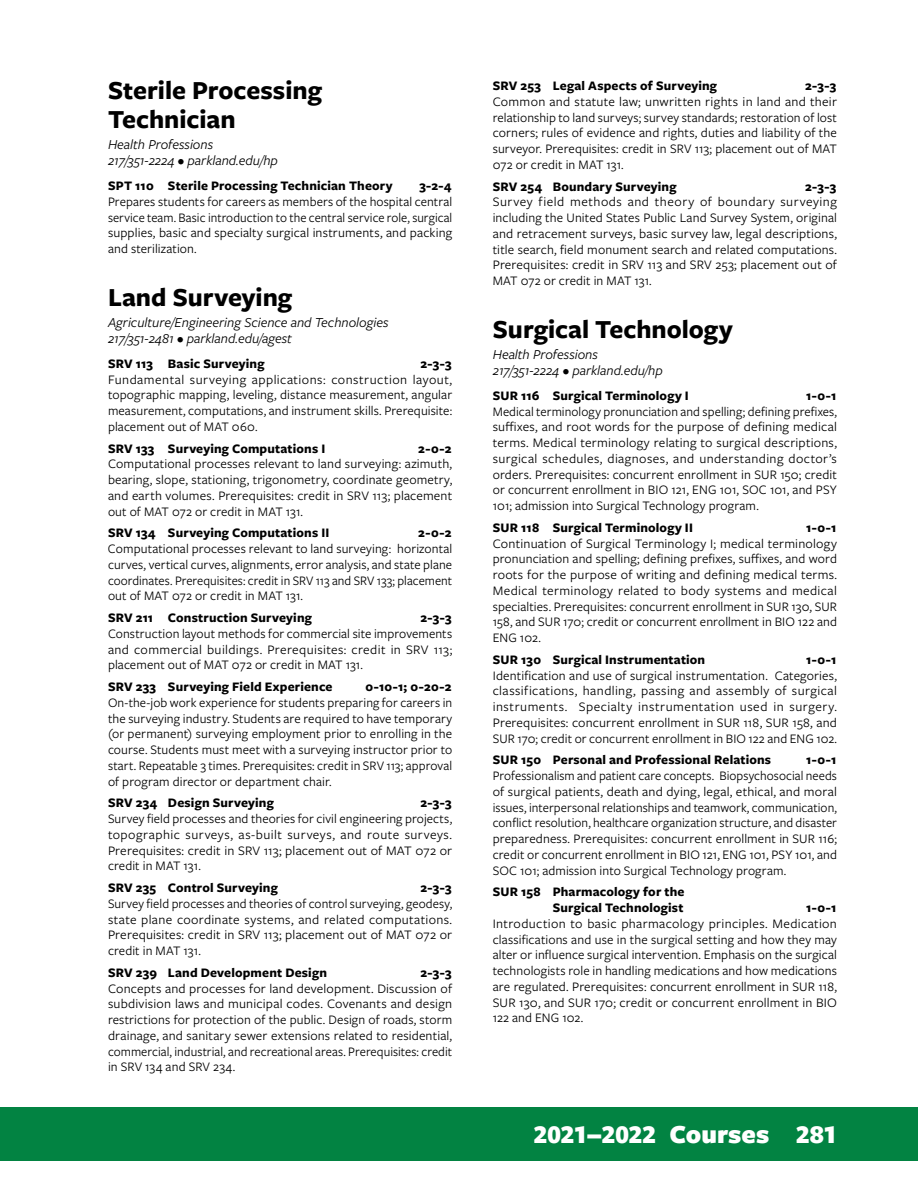
<style>
.page{position:relative;width:918px;height:1188px;background:#fff}
.page>*{position:absolute;margin:0;border:0;box-sizing:border-box;transform-origin:0 0}
.t1{font:700 27px/28.5px "Freight Sans Pro";color:#000}
.t2{font:900 27px "Freight Sans Pro";color:#fff}
.t3{font:italic 14.25px/16.5px "Freight Sans Pro";color:#000}
.t4{font:13.5px/15.8px "Freight Sans Pro";letter-spacing:.01em;color:#000;text-align:justify}
.t5{font:700 13.5px/15.8px "Freight Sans Pro";letter-spacing:.01em;color:#000;text-align:right}
</style>
<div class="page">
<div style="left:0;top:1107px;width:918px;height:54px;background:#028342"></div>
<h1 class="t1" style="left:108px;top:75px;width:215px">Sterile Processing<br>Technician</h1>
<p class="t3" style="left:108px;top:135px;width:171px">Health Professions<br>217/351-2224 • parkland.edu/hp</p>
<p class="t5" style="left:108px;top:177px;width:286px">SPT 110 Sterile Processing Technician Theory</p>
<p class="t5" style="left:419px;top:177px;width:34px">3-2-4</p>
<p class="t4" style="left:108px;top:193px;width:346px">Prepares students for careers as members of the hospital central service team. Basic introduction to the central service role, surgical supplies, basic and specialty surgical instruments, and packing and sterilization.</p>
<h1 class="t1" style="left:108px;top:282px;width:186px">Land Surveying</h1>
<p class="t3" style="left:108px;top:313px;width:282px">Agriculture/Engineering Science and Technologies<br>217/351-2481 • parkland.edu/agest</p>
<p class="t5" style="left:108px;top:355px;width:158px">SRV 113 Basic Surveying</p>
<p class="t5" style="left:420px;top:355px;width:33px">2-3-3</p>
<p class="t4" style="left:108px;top:371px;width:346px">Fundamental surveying applications: construction layout, topographic mapping, leveling, distance measurement, angular measurement, computations, and instrument skills. Prerequisite: placement out of MAT 060.</p>
<p class="t5" style="left:108px;top:440px;width:219px">SRV 133 Surveying Computations I</p>
<p class="t5" style="left:418px;top:440px;width:35px">2-0-2</p>
<p class="t4" style="left:108px;top:456px;width:346px">Computational processes relevant to land surveying: azimuth, bearing, slope, stationing, trigonometry, coordinate geometry, and earth volumes. Prerequisites: credit in SRV 113; placement out of MAT 072 or credit in MAT 131.</p>
<p class="t5" style="left:108px;top:525px;width:223px">SRV 134 Surveying Computations II</p>
<p class="t5" style="left:418px;top:525px;width:35px">2-0-2</p>
<p class="t4" style="left:108px;top:540px;width:346px">Computational processes relevant to land surveying: horizontal curves, vertical curves, alignments, error analysis, and state plane coordinates. Prerequisites: credit in SRV 113 and SRV 133; placement out of MAT 072 or credit in MAT 131.</p>
<p class="t5" style="left:108px;top:609px;width:205px">SRV 211 Construction Surveying</p>
<p class="t5" style="left:420px;top:609px;width:33px">2-3-3</p>
<p class="t4" style="left:108px;top:625px;width:346px">Construction layout methods for commercial site improvements and commercial buildings. Prerequisites: credit in SRV 113; placement out of MAT 072 or credit in MAT 131.</p>
<p class="t5" style="left:108px;top:678px;width:226px">SRV 233 Surveying Field Experience</p>
<p class="t5" style="left:365px;top:678px;width:87px">0-10-1; 0-20-2</p>
<p class="t4" style="left:108px;top:694px;width:346px">On-the-job work experience for students preparing for careers in the surveying industry. Students are required to have temporary (or permanent) surveying employment prior to enrolling in the course. Students must meet with a surveying instructor prior to start. Repeatable 3 times. Prerequisites: credit in SRV 113; approval of program director or department chair.</p>
<p class="t5" style="left:108px;top:795px;width:167px">SRV 234 Design Surveying</p>
<p class="t5" style="left:420px;top:795px;width:33px">2-3-3</p>
<p class="t4" style="left:108px;top:810px;width:346px">Survey field processes and theories for civil engineering projects, topographic surveys, as-built surveys, and route surveys.<br>Prerequisites: credit in SRV 113; placement out of MAT 072 or credit in MAT 131.</p>
<p class="t5" style="left:108px;top:879px;width:171px">SRV 235 Control Surveying</p>
<p class="t5" style="left:420px;top:879px;width:33px">2-3-3</p>
<p class="t4" style="left:108px;top:895px;width:346px">Survey field processes and theories of control surveying, geodesy, state plane coordinate systems, and related computations.<br>Prerequisites: credit in SRV 113; placement out of MAT 072 or credit in MAT 131.</p>
<p class="t5" style="left:108px;top:964px;width:220px">SRV 239 Land Development Design</p>
<p class="t5" style="left:420px;top:964px;width:33px">2-3-3</p>
<p class="t4" style="left:108px;top:980px;width:346px">Concepts and processes for land development. Discussion of subdivision laws and municipal codes. Covenants and design restrictions for protection of the public. Design of roads, storm drainage, and sanitary sewer extensions related to residential, commercial, industrial, and recreational areas. Prerequisites: credit in SRV 134 and SRV 234.</p>
<p class="t5" style="left:493px;top:77px;width:226px">SRV 253 Legal Aspects of Surveying</p>
<p class="t5" style="left:805px;top:77px;width:33px">2-3-3</p>
<p class="t4" style="left:493px;top:93px;width:346px">Common and statute law; unwritten rights in land and their relationship to land surveys; survey standards; restoration of lost corners; rules of evidence and rights, duties and liability of the surveyor. Prerequisites: credit in SRV 113; placement out of MAT 072 or credit in MAT 131.</p>
<p class="t5" style="left:493px;top:178px;width:185px">SRV 254 Boundary Surveying</p>
<p class="t5" style="left:805px;top:178px;width:33px">2-3-3</p>
<p class="t4" style="left:493px;top:194px;width:346px">Survey field methods and theory of boundary surveying including the United States Public Land Survey System, original and retracement surveys, basic survey law, legal descriptions, title search, field monument search and related computations.<br>Prerequisites: credit in SRV 113 and SRV 253; placement out of MAT 072 or credit in MAT 131.</p>
<h1 class="t1" style="left:493px;top:314px;width:242px">Surgical Technology</h1>
<p class="t3" style="left:493px;top:345px;width:171px">Health Professions<br>217/351-2224 • parkland.edu/hp</p>
<p class="t5" style="left:493px;top:387px;width:198px">SUR 116 Surgical Terminology I</p>
<p class="t5" style="left:806px;top:387px;width:32px">1-0-1</p>
<p class="t4" style="left:493px;top:403px;width:346px">Medical terminology pronunciation and spelling; defining prefixes, suffixes, and root words for the purpose of defining medical terms. Medical terminology relating to surgical descriptions, surgical schedules, diagnoses, and understanding doctor’s orders. Prerequisites: concurrent enrollment in SUR 150; credit or concurrent enrollment in BIO 121, ENG 101, SOC 101, and PSY 101; admission into Surgical Technology program.</p>
<p class="t5" style="left:493px;top:519px;width:202px">SUR 118 Surgical Terminology II</p>
<p class="t5" style="left:806px;top:519px;width:32px">1-0-1</p>
<p class="t4" style="left:493px;top:535px;width:346px">Continuation of Surgical Terminology I; medical terminology pronunciation and spelling; defining prefixes, suffixes, and word roots for the purpose of writing and defining medical terms.<br>Medical terminology related to body systems and medical specialties. Prerequisites: concurrent enrollment in SUR 130, SUR 158, and SUR 170; credit or concurrent enrollment in BIO 122 and ENG 102.</p>
<p class="t5" style="left:493px;top:651px;width:214px">SUR 130 Surgical Instrumentation</p>
<p class="t5" style="left:806px;top:651px;width:32px">1-0-1</p>
<p class="t4" style="left:493px;top:667px;width:346px">Identification and use of surgical instrumentation. Categories, classifications, handling, passing and assembly of surgical instruments. Specialty instrumentation used in surgery.<br>Prerequisites: concurrent enrollment in SUR 118, SUR 158, and SUR 170; credit or concurrent enrollment in BIO 122 and ENG 102.</p>
<p class="t5" style="left:493px;top:752px;width:280px">SUR 150 Personal and Professional Relations</p>
<p class="t5" style="left:806px;top:752px;width:32px">1-0-1</p>
<p class="t4" style="left:493px;top:767px;width:346px">Professionalism and patient care concepts. Biopsychosocial needs of surgical patients, death and dying, legal, ethical, and moral issues, interpersonal relationships and teamwork, communication, conflict resolution, healthcare organization structure, and disaster preparedness. Prerequisites: concurrent enrollment in SUR 116; credit or concurrent enrollment in BIO 121, ENG 101, PSY 101, and SOC 101; admission into Surgical Technology program.</p>
<p class="t5" style="left:493px;top:884px;width:193px">SUR 158 Pharmacology for the<br>Surgical Technologist</p>
<p class="t5" style="left:806px;top:899px;width:32px">1-0-1</p>
<p class="t4" style="left:493px;top:915px;width:346px">Introduction to basic pharmacology principles. Medication classifications and use in the surgical setting and how they may alter or influence surgical intervention. Emphasis on the surgical technologists role in handling medications and how medications are regulated. Prerequisites: concurrent enrollment in SUR 118, SUR 130, and SUR 170; credit or concurrent enrollment in BIO 122 and ENG 102.</p>
<h1 class="t2" style="left:534px;top:1115px;width:305px">2021–2022 Courses 281</h1>
</div>
